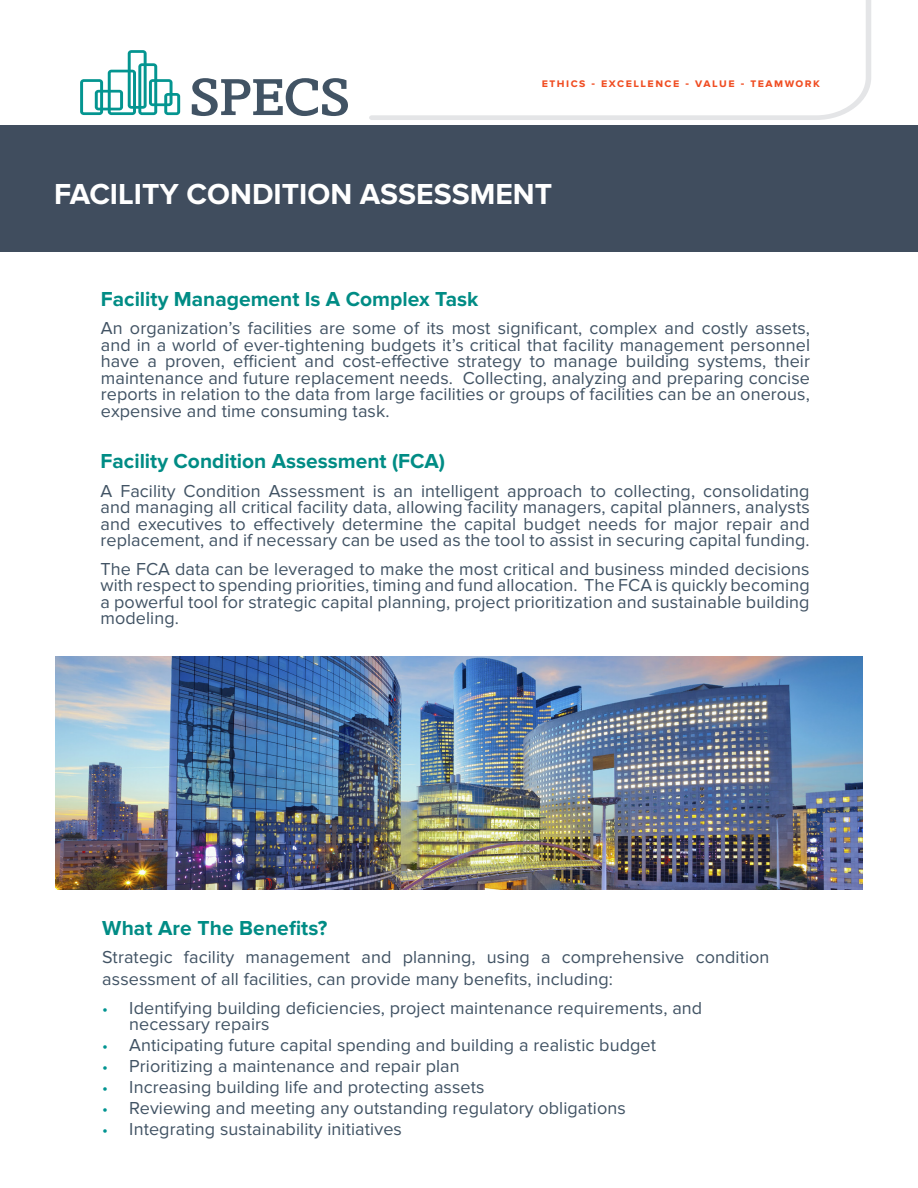
<style>
.page{position:relative;width:918px;height:1188px;background:#fff}
.page>*{position:absolute;margin:0;border:0;box-sizing:border-box;transform-origin:0 0}
.t1{font:700 30px "Proxima Nova";color:#fff}
.body{font:700 21px "Proxima Nova";color:#008c85}
.body-2{font:18px/16.5px "Proxima Nova";letter-spacing:.005em;color:#415364;text-align:justify}
.t2{font:700 12px "Proxima Nova S";letter-spacing:.125em;color:#f04d22}
.s1{font-size:16.5px;color:#009491}
</style>
<div class="page">
<div style="left:0;top:126px;width:917px;height:126px;background:#404d5e"></div>
<img style="left:55px;top:656px;width:808px;height:234px">
<svg style="left:192px;top:78px;width:156px;height:38px"></svg>
<svg style="left:80px;top:50px;width:100px;height:65px"></svg>
<svg style="left:369px;top:0;width:502px;height:120px"></svg>
<p class="t2" style="left:542px;top:76px;width:280px">ethics - excellence - value - teamwork</p>
<p class="t1" style="left:54px;top:176px;width:500px">FACILITY CONDITION ASSESSMENT</p>
<p class="body" style="left:101px;top:287px;width:379px">Facility Management Is A Complex Task</p>
<p class="body-2" style="left:101px;top:320px;width:711px">An organization’s facilities are some of its most significant, complex and costly assets, and in a world of ever-tightening budgets it’s critical that facility management personnel have a proven, efficient and cost-effective strategy to manage building systems, their maintenance and future replacement needs. Collecting, analyzing and preparing concise reports in relation to the data from large facilities or groups of facilities can be an onerous, expensive and time consuming task.</p>
<p class="body" style="left:100px;top:449px;width:346px">Facility Condition Assessment (FCA)</p>
<p class="body-2" style="left:100px;top:483px;width:711px">A Facility Condition Assessment is an intelligent approach to collecting, consolidating and managing all critical facility data, allowing facility managers, capital planners, analysts and executives to effectively determine the capital budget needs for major repair and replacement, and if necessary can be used as the tool to assist in securing capital funding.</p>
<p class="body-2" style="left:100px;top:561px;width:711px">The FCA data can be leveraged to make the most critical and business minded decisions with respect to spending priorities, timing and fund allocation. The FCA is quickly becoming a powerful tool for strategic capital planning, project prioritization and sustainable building modeling.</p>
<p class="body" style="left:102px;top:916px;width:227px">What Are The Benefits?</p>
<p class="body-2" style="left:102px;top:947px;width:669px;line-height:21.6px">Strategic facility management and planning, using a comprehensive condition assessment of all facilities, can provide many benefits, including:</p>
<p class="body-2" style="left:129px;top:1000px;width:574px;text-indent:-27px"><span class="s1">•</span> Identifying building deficiencies, project maintenance requirements, and necessary repairs</p>
<p class="body-2" style="left:102px;top:1037px;width:555px"><span class="s1">•</span> Anticipating future capital spending and building a realistic budget</p>
<p class="body-2" style="left:102px;top:1058px;width:359px"><span class="s1">•</span> Prioritizing a maintenance and repair plan</p>
<p class="body-2" style="left:102px;top:1079px;width:384px"><span class="s1">•</span> Increasing building life and protecting assets</p>
<p class="body-2" style="left:102px;top:1100px;width:525px"><span class="s1">•</span> Reviewing and meeting any outstanding regulatory obligations</p>
<p class="body-2" style="left:102px;top:1121px;width:301px"><span class="s1">•</span> Integrating sustainability initiatives</p>
</div>
